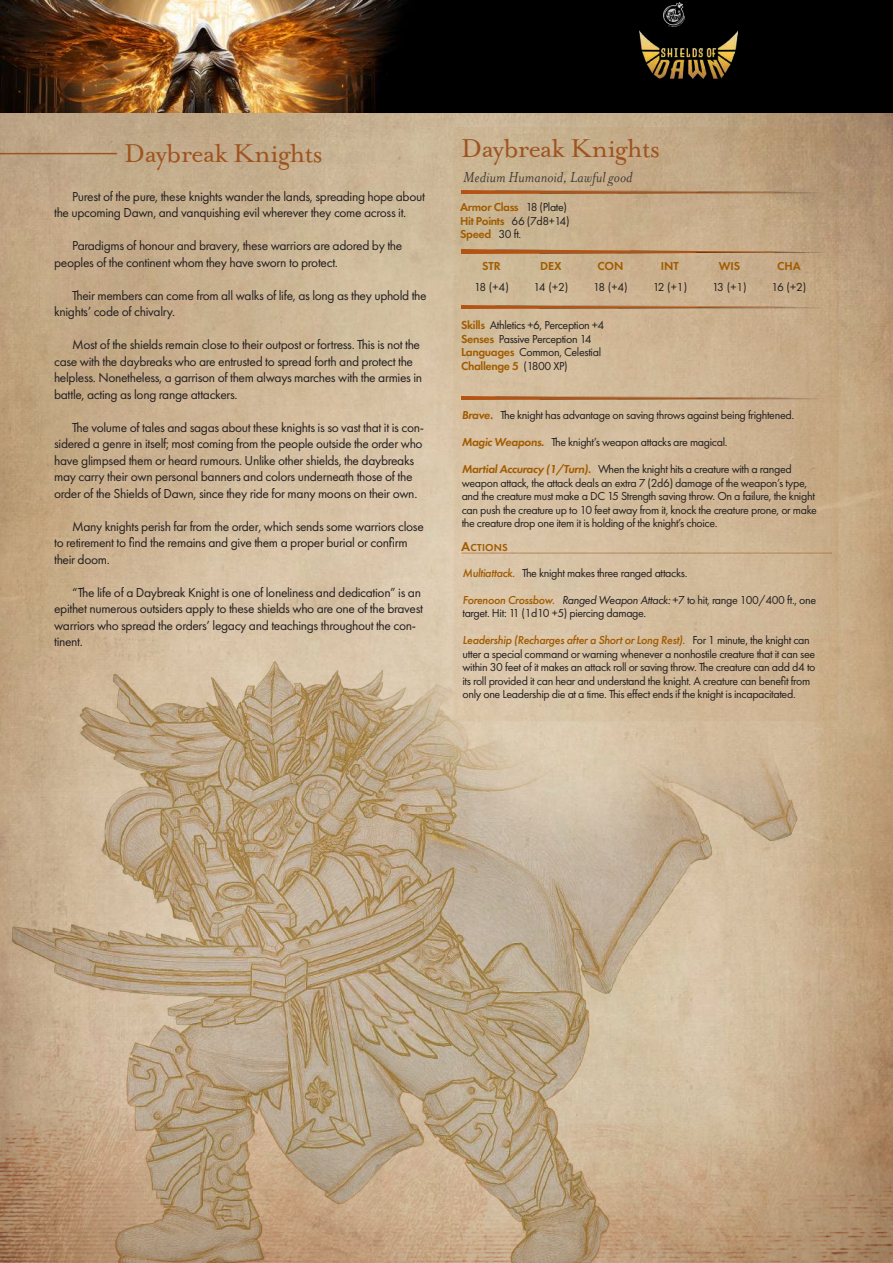
<style>
.page{position:relative;width:893px;height:1263px;background:#fff}
.page>*{position:absolute;margin:0;border:0;box-sizing:border-box;transform-origin:0 0}
.t1{font:30px "Mrs Eaves Roman";letter-spacing:-.025em;color:#9e5420}
.t2{font:italic 16.5px "Mrs Eaves OT";color:#231f20}
.t3{font:13.5px/16.5px "Futura PT";letter-spacing:-.025em;color:#231f20}
.t4{font:12px/13.5px "Futura PT";letter-spacing:-.03em;color:#231f20}
.t5{font:600 12px/13.5px "Futura PT";letter-spacing:-.02em;color:#a15b00}
.t6{font:600 10.5px "Futura PT";letter-spacing:.02em;color:#a15b00}
.s1{font-weight:400;color:#231f20}
.s2{font-weight:600;color:#a15b00}
.s3{font-weight:600;font-style:italic;color:#a15b00}
.s4{font-weight:500;font-style:italic;color:#a15b00}
.s5{font-style:italic}
.s6{font-size:13.5px}
</style>
<div class="page">
<img style="left:0;top:113px;width:893px;height:512px">
<img style="left:0;top:0;width:893px;height:113px">
<img style="left:663px;top:2px;width:21px;height:25px">
<img style="left:640px;top:30px;width:97px;height:49px">
<hr style="left:0;top:153px;width:116px;height:1px;background:#9e5420">
<svg style="left:453px;top:127px;width:386px;height:498px;fill:#ceb693"></svg>
<hr style="left:461px;top:552px;width:371px;height:2px;background:#9e5420">
<img style="left:461px;top:190px;width:362px;height:4px">
<img style="left:461px;top:305px;width:362px;height:4px">
<img style="left:461px;top:249px;width:362px;height:4px">
<img style="left:461px;top:396px;width:362px;height:4px">
<img style="left:0;top:625px;width:893px;height:638px">
<h1 class="t1" style="left:124px;top:137px;width:200px">Daybreak Knights</h1>
<p class="t3" style="left:54px;top:188px;width:372px;text-indent:18px">Purest of the pure, these knights wander the lands, spreading hope about the upcoming Dawn, and vanquishing evil wherever they come across it.</p>
<p class="t3" style="left:54px;top:237px;width:350px;text-indent:18px">Paradigms of honour and bravery, these warriors are adored by the peoples of the continent whom they have sworn to protect.</p>
<p class="t3" style="left:54px;top:287px;width:374px;text-indent:18px">Their members can come from all walks of life, as long as they uphold the knights’ code of chivalry.</p>
<p class="t3" style="left:54px;top:336px;width:370px;text-indent:18px">Most of the shields remain close to their outpost or fortress. This is not the case with the daybreaks who are entrusted to spread forth and protect the helpless. Nonetheless, a garrison of them always marches with the armies in battle, acting as long range attackers.</p>
<p class="t3" style="left:54px;top:419px;width:371px;text-indent:18px">The volume of tales and sagas about these knights is so vast that it is con&shy;sidered a genre in itself; most coming from the people outside the order who have glimpsed them or heard rumours. Unlike other shields, the daybreaks may carry their own personal banners and colors underneath those of the order of the Shields of Dawn, since they ride for many moons on their own.</p>
<p class="t3" style="left:54px;top:518px;width:371px;text-indent:18px">Many knights perish far from the order, which sends some warriors close to retirement to find the remains and give them a proper burial or confirm their doom.</p>
<p class="t3" style="left:54px;top:584px;width:370px;text-indent:18px">“The life of a Daybreak Knight is one of loneliness and dedication” is an epithet numerous outsiders apply to these shields who are one of the bravest warriors who spread the orders’ legacy and teachings throughout the con&shy;tinent.</p>
<h1 class="t1" style="left:461px;top:131px;width:200px">Daybreak Knights</h1>
<p class="t5" style="left:460px;top:200px;width:111px">Armor Class <span class="s1">18 (Plate)<br></span>Hit Points <span class="s1">66 (7d8+14)<br></span>Speed <span class="s1">30 ft.</span></p>
<p class="t2" style="left:463px;top:168px;width:171px">Medium Humanoid, Lawful good</p>
<p class="t5" style="left:482px;top:259px;width:20px">STR</p>
<p class="t5" style="left:540px;top:259px;width:23px">DEX</p>
<p class="t5" style="left:597px;top:259px;width:28px">CON</p>
<p class="t5" style="left:661px;top:259px;width:20px">INT</p>
<p class="t5" style="left:719px;top:259px;width:23px">WIS</p>
<p class="t5" style="left:777px;top:259px;width:25px">CHA</p>
<p class="t4" style="left:474px;top:280px;width:36px">18 (+4)</p>
<p class="t4" style="left:534px;top:280px;width:36px">14 (+2)</p>
<p class="t4" style="left:593px;top:280px;width:36px">18 (+4)</p>
<p class="t4" style="left:653px;top:280px;width:36px">12 (+1)</p>
<p class="t4" style="left:712px;top:280px;width:36px">13 (+1)</p>
<p class="t4" style="left:771px;top:280px;width:37px">16 (+2)</p>
<p class="t4" style="left:461px;top:318px;width:145px"><span class="s2">Skills</span> Athletics +6, Perception +4<br><span class="s2">Senses</span> Passive Perception 14<br><span class="s2">Languages</span> Common, Celestial<br><span class="s2">Challenge 5</span> (1800 XP)</p>
<p class="t4" style="left:462px;top:408px;width:334px"><span class="s3">Brave.</span> The knight has advantage on saving throws against being frightened.</p>
<p class="t4" style="left:462px;top:435px;width:267px"><span class="s3">Magic Weapons.</span> The knight’s weapon attacks are magical.</p>
<p class="t4" style="left:462px;top:462px;width:357px"><span class="s3">Martial Accuracy (1/Turn).</span> When the knight hits a creature with a ranged weapon attack, the attack deals an extra 7 (2d6) damage of the weapon’s type, and the creature must make a DC 15 Strength saving throw. On a failure, the knight can push the creature up to 10 feet away from it, knock the creature prone, or make the creature drop one item it is holding of the knight’s choice.</p>
<p class="t4" style="left:462px;top:566px;width:226px"><span class="s4">Multiattack.</span> The knight makes three ranged attacks.</p>
<p class="t4" style="left:462px;top:593px;width:355px"><span class="s4">Forenoon Crossbow.</span> <span class="s5">Ranged Weapon Attack:</span> +7 to hit, range 100/400 ft., one target. Hit: 11 (1d10 +5) piercing damage.</p>
<p class="t4" style="left:462px;top:633px;width:355px"><span class="s4">Leadership (Recharges after a Short or Long Rest).</span> For 1 minute, the knight can utter a special command or warning whenever a nonhostile creature that it can see within 30 feet of it makes an attack roll or saving throw. The creature can add d4 to its roll provided it can hear and understand the knight. A creature can benefit from only one Leadership die at a time. This effect ends if the knight is incapacitated.</p>
<p class="t6" style="left:461px;top:541px;width:48px"><span class="s6">A</span>CTIONS</p>
</div>
